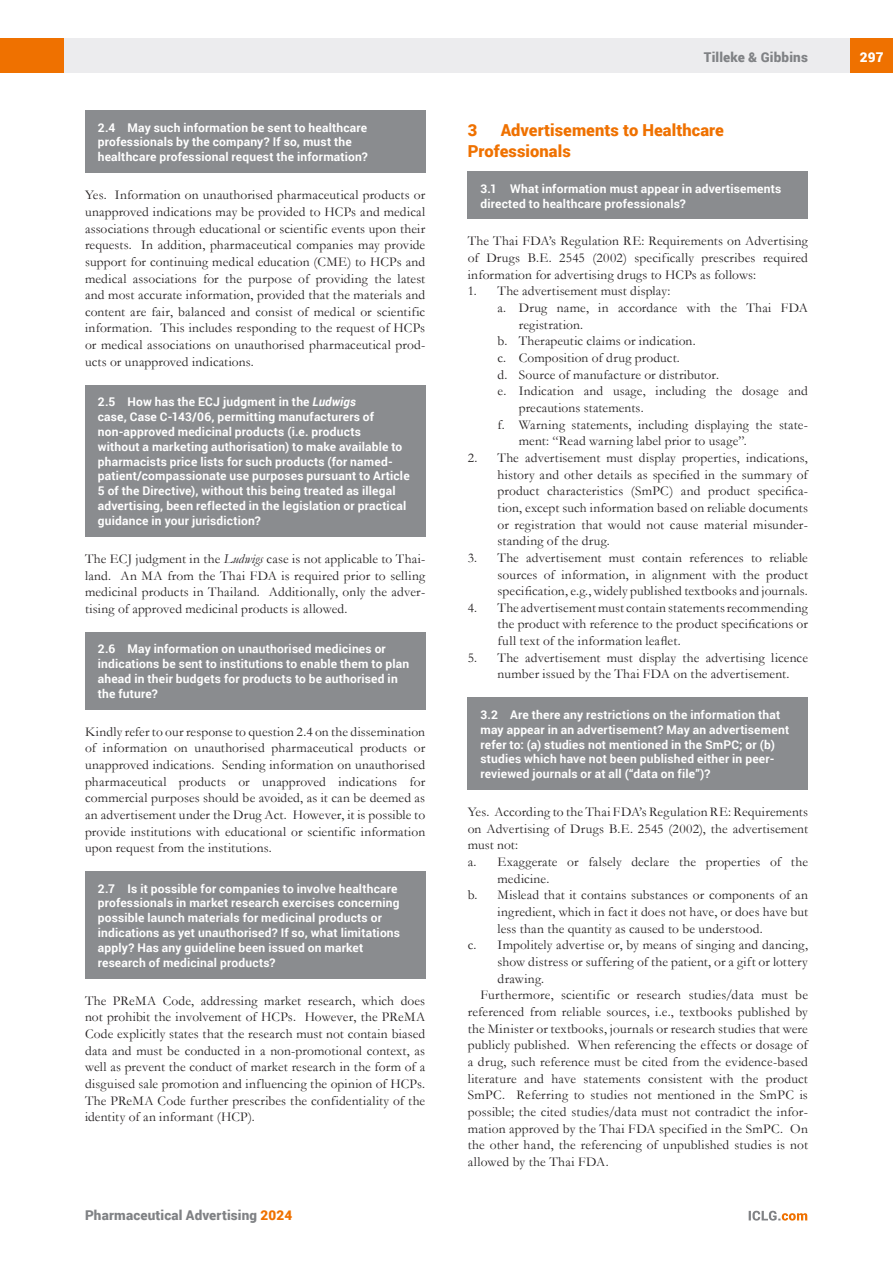
<style>
.page{position:relative;width:893px;height:1263px;background:#fff}
.page>*{position:absolute;margin:0;border:0;box-sizing:border-box;transform-origin:0 0}
.t1{font:900 16.5px/20.2px "Roboto";letter-spacing:.005em;color:#ef7100}
.t2{font:13.5px/16.6px "Garamond";letter-spacing:.01em;color:#231f20;text-align:justify}
.t3{font:900 13.5px "Roboto";letter-spacing:.015em;color:#808285}
.t4{font:900 13.5px "Roboto";color:#fff}
.t5{font:700 12px/14.9px "Roboto";letter-spacing:.015em;color:#fff}
.s1{font-style:italic}
.s2{color:#ef7100}
</style>
<div class="page">
<div style="left:64px;top:38px;width:786px;height:34px;background:#ececee"></div>
<div style="left:850px;top:38px;width:43px;height:34px;background:#ef7100"></div>
<div style="left:0;top:38px;width:64px;height:34px;background:#ef7100"></div>
<svg style="left:749px;top:1211px;width:58px;height:9px"></svg>
<div style="left:468px;top:172px;width:340px;height:47px;background:#8a8c8f"></div>
<div style="left:468px;top:698px;width:340px;height:92px;background:#8a8c8f"></div>
<div style="left:85px;top:111px;width:340px;height:62px;background:#8a8c8f"></div>
<div style="left:85px;top:385px;width:340px;height:152px;background:#8a8c8f"></div>
<div style="left:85px;top:632px;width:340px;height:77px;background:#8a8c8f"></div>
<div style="left:85px;top:871px;width:340px;height:108px;background:#8a8c8f"></div>
<p class="t5" style="left:98px;top:119px;width:272px">2.4 May such information be sent to healthcare professionals by the company? If so, must the healthcare professional request the information?</p>
<p class="t2" style="left:85px;top:186px;width:342px">Yes. Information on unauthorised pharmaceutical products or unapproved indications may be provided to HCPs and medical associations through educational or scientific events upon their requests. In addition, pharmaceutical companies may provide support for continuing medical education (CME) to HCPs and medical associations for the purpose of providing the latest and most accurate information, provided that the materials and content are fair, balanced and consist of medical or scientific information. This includes responding to the request of HCPs or medical associations on unauthorised pharmaceutical prod&shy;ucts or unapproved indications.</p>
<p class="t5" style="left:98px;top:394px;width:313px">2.5 How has the ECJ judgment in the <span class="s1">Ludwigs<br></span>case, Case C-143/06, permitting manufacturers of non-approved medicinal products (i.e. products<br>without a marketing authorisation) to make available to pharmacists price lists for such products (for named&shy;patient/compassionate use purposes pursuant to Article 5 of the Directive), without this being treated as illegal advertising, been reflected in the legislation or practical guidance in your jurisdiction?</p>
<p class="t2" style="left:85px;top:550px;width:342px">The ECJ judgment in the <span class="s1">Ludwigs</span> case is not applicable to Thai&shy;land. An MA from the Thai FDA is required prior to selling medicinal products in Thailand. Additionally, only the adver&shy;tising of approved medicinal products is allowed.</p>
<p class="t5" style="left:98px;top:641px;width:313px">2.6 May information on unauthorised medicines or indications be sent to institutions to enable them to plan ahead in their budgets for products to be authorised in the future?</p>
<p class="t2" style="left:85px;top:723px;width:342px">Kindly refer to our response to question 2.4 on the dissemination of information on unauthorised pharmaceutical products or unapproved indications. Sending information on unauthorised pharmaceutical products or unapproved indications for commercial purposes should be avoided, as it can be deemed as an advertisement under the Drug Act. However, it is possible to provide institutions with educational or scientific information upon request from the institutions.</p>
<p class="t5" style="left:98px;top:880px;width:304px">2.7 Is it possible for companies to involve healthcare professionals in market research exercises concerning possible launch materials for medicinal products or indications as yet unauthorised? If so, what limitations apply? Has any guideline been issued on market research of medicinal products?</p>
<p class="t2" style="left:85px;top:992px;width:342px">The PReMA Code, addressing market research, which does not prohibit the involvement of HCPs. However, the PReMA Code explicitly states that the research must not contain biased data and must be conducted in a non-promotional context, as well as prevent the conduct of market research in the form of a disguised sale promotion and influencing the opinion of HCPs.<br>The PReMA Code further prescribes the confidentiality of the identity of an informant (HCP).</p>
<p class="t3" style="left:85px;top:1206px;width:209px">Pharmaceutical Advertising <span class="s2">2024</span></p>
<p class="t3" style="left:704px;top:48px;width:105px">Tilleke &amp; Gibbins</p>
<p class="t4" style="left:860px;top:48px;width:25px">297</p>
<p class="t1" style="left:468px;top:120px;width:258px;text-indent:33px">Advertisements to Healthcare<br>Professionals</p>
<p class="t5" style="left:480px;top:181px;width:302px">3.1 What information must appear in advertisements directed to healthcare professionals?</p>
<p class="t2" style="left:468px;top:233px;width:342px">The Thai FDA’s Regulation RE: Requirements on Advertising of Drugs B.E. 2545 (2002) specifically prescribes required information for advertising drugs to HCPs as follows:</p>
<p class="t2" style="left:468px;top:283px;width:204px">1. The advertisement must display:</p>
<p class="t2" style="left:497px;top:299px;width:312px">a. Drug name, in accordance with the Thai FDA</p>
<p class="t2" style="left:519px;top:316px;width:66px">registration.</p>
<p class="t2" style="left:497px;top:332px;width:200px">b. Therapeutic claims or indication.</p>
<p class="t2" style="left:497px;top:349px;width:184px">c. Composition of drug product.</p>
<p class="t2" style="left:497px;top:366px;width:223px">d. Source of manufacture or distributor.</p>
<p class="t2" style="left:497px;top:382px;width:312px">e. Indication and usage, including the dosage and</p>
<p class="t2" style="left:519px;top:399px;width:126px">precautions statements.</p>
<p class="t2" style="left:497px;top:416px;width:312px">f. Warning statements, including displaying the state-</p>
<p class="t2" style="left:519px;top:432px;width:230px">ment: “Read warning label prior to usage”.</p>
<p class="t2" style="left:497px;top:449px;width:312px;text-indent:-30px">2. The advertisement must display properties, indications, history and other details as specified in the summary of product characteristics (SmPC) and product specifica&shy;tion, except such information based on reliable documents or registration that would not cause material misunder&shy;standing of the drug.</p>
<p class="t2" style="left:497px;top:549px;width:312px;text-indent:-30px">3. The advertisement must contain references to reliable sources of information, in alignment with the product specification, e.g., widely published textbooks and journals.</p>
<p class="t2" style="left:497px;top:599px;width:312px;text-indent:-30px">4. The advertisement must contain statements recommending the product with reference to the product specifications or full text of the information leaflet.</p>
<p class="t2" style="left:497px;top:649px;width:312px;text-indent:-30px">5. The advertisement must display the advertising licence number issued by the Thai FDA on the advertisement.</p>
<p class="t5" style="left:480px;top:707px;width:310px">3.2 Are there any restrictions on the information that may appear in an advertisement? May an advertisement refer to: (a) studies not mentioned in the SmPC; or (b) studies which have not been published either in peer&shy;reviewed journals or at all (“data on file”)?</p>
<p class="t2" style="left:468px;top:803px;width:342px">Yes. According to the Thai FDA’s Regulation RE: Requirements</p>
<p class="t2" style="left:468px;top:820px;width:342px">on Advertising of Drugs B.E. 2545 (2002), the advertisement</p>
<p class="t2" style="left:468px;top:836px;width:52px">must not:</p>
<p class="t2" style="left:468px;top:853px;width:342px">a. Exaggerate or falsely declare the properties of the</p>
<p class="t2" style="left:497px;top:870px;width:53px">medicine.</p>
<p class="t2" style="left:468px;top:886px;width:342px">b. Mislead that it contains substances or components of an</p>
<p class="t2" style="left:497px;top:903px;width:312px">ingredient, which in fact it does not have, or does have but</p>
<p class="t2" style="left:497px;top:920px;width:267px">less than the quantity as caused to be understood.</p>
<p class="t2" style="left:468px;top:936px;width:342px">c. Impolitely advertise or, by means of singing and dancing,</p>
<p class="t2" style="left:497px;top:953px;width:312px">show distress or suffering of the patient, or a gift or lottery</p>
<p class="t2" style="left:497px;top:970px;width:48px">drawing.</p>
<p class="t2" style="left:480px;top:986px;width:329px">Furthermore, scientific or research studies/data must be</p>
<p class="t2" style="left:468px;top:1003px;width:342px">referenced from reliable sources, i.e., textbooks published by</p>
<p class="t2" style="left:468px;top:1020px;width:342px">the Minister or textbooks, journals or research studies that were</p>
<p class="t2" style="left:468px;top:1036px;width:342px">publicly published. When referencing the effects or dosage of</p>
<p class="t2" style="left:468px;top:1053px;width:342px">a drug, such reference must be cited from the evidence-based</p>
<p class="t2" style="left:468px;top:1070px;width:342px">literature and have statements consistent with the product</p>
<p class="t2" style="left:468px;top:1086px;width:342px">SmPC. Referring to studies not mentioned in the SmPC is</p>
<p class="t2" style="left:468px;top:1103px;width:342px">possible; the cited studies/data must not contradict the infor-</p>
<p class="t2" style="left:468px;top:1119px;width:342px">mation approved by the Thai FDA specified in the SmPC. On</p>
<p class="t2" style="left:468px;top:1136px;width:342px">the other hand, the referencing of unpublished studies is not</p>
<p class="t2" style="left:468px;top:1153px;width:143px">allowed by the Thai FDA.</p>
<p class="t1" style="left:468px;top:120px;width:11px">3</p>
</div>
